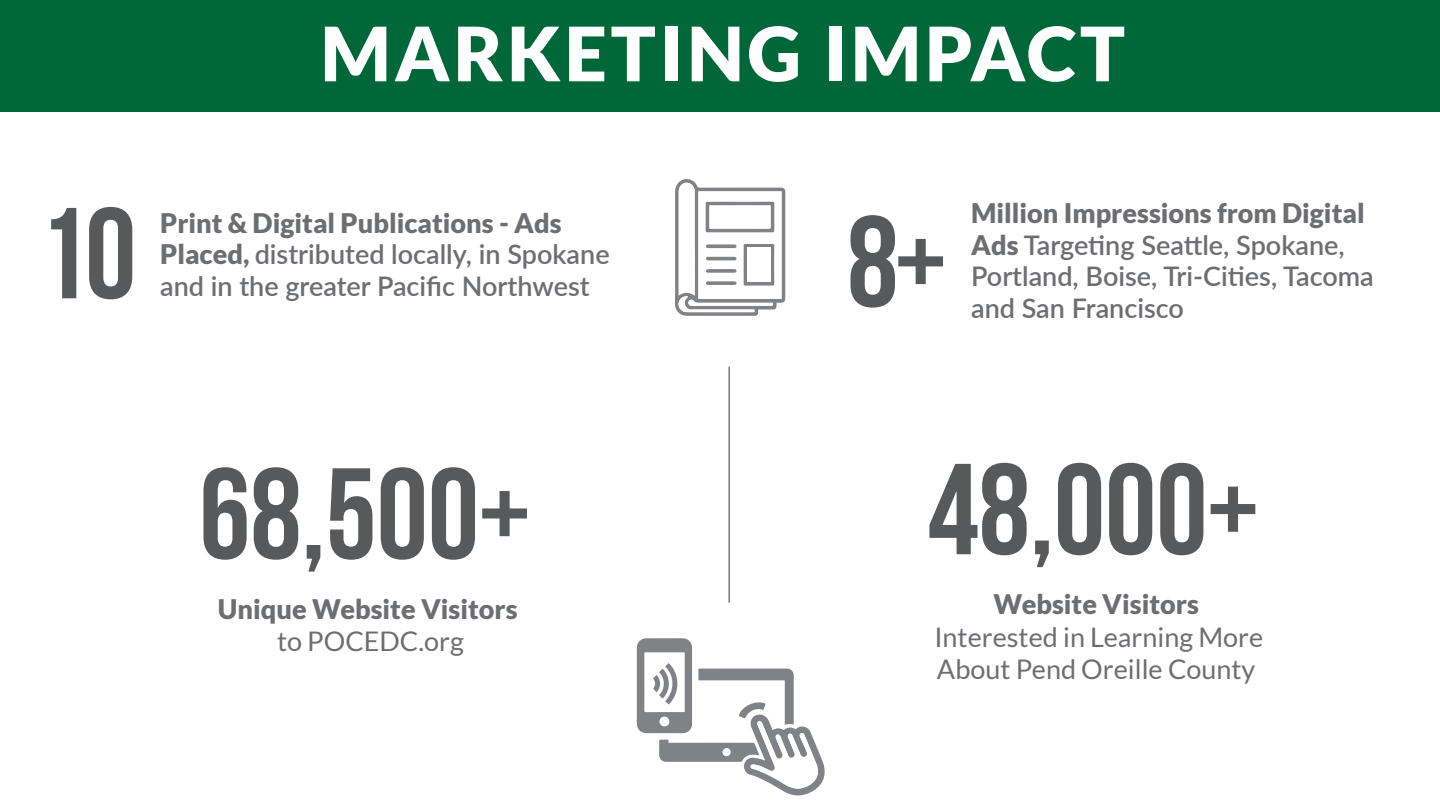
<style>
.page{position:relative;width:1440px;height:810px;background:#fff}
.page>*{position:absolute;margin:0;border:0;box-sizing:border-box;transform-origin:0 0}
.t1{font:129.15px/247.6px "Bebas Neue";color:#58595b}
.t2{font:900 75px "Lato";letter-spacing:.05em;color:#fff}
.t3{font:600 27px/31.5px "Lato";color:#6d6e71}
.t4{font:27px/32.4px "Lato";color:#6d6e71}
.t5{font:900 27px "Lato";color:#6d6e71}
.s1{font-weight:900}
</style>
<div class="page">
<div style="left:0;top:1px;width:1440px;height:111px;background:#006838"></div>
<hr style="left:728px;top:367px;width:2px;height:236px;background:#58595b">
<svg style="left:675px;top:179px;width:110px;height:137px"></svg>
<div style="left:747px;top:248px;width:23px;height:34px;background:#fff"></div>
<svg style="left:637px;top:638px;width:188px;height:158px"></svg>
<h2 class="t2" style="left:320px;top:10px;width:806px">MARKETING IMPACT</h2>
<h1 class="t1" style="left:37px;top:128px;width:101px">10</h1>
<p class="t3" style="left:160px;top:206px;width:451px"><span class="s1">Print &amp; Digital Publications - Ads<br>Placed,</span> distributed locally, in Spokane and in the greater Pacific Northwest</p>
<p class="t3" style="left:971px;top:196px;width:404px"><span class="s1">Million Impressions from Digital<br>Ads</span> Targeting Seattle, Spokane,<br>Portland, Boise, Tri-Cities, Tacoma and San Francisco</p>
<h1 class="t1" style="left:927px;top:137px;width:332px;text-indent:-80px">8+<br>48,000+</h1>
<p class="t5" style="left:993px;top:589px;width:207px">Website Visitors</p>
<p class="t4" style="left:934px;top:620px;width:330px">Interested in Learning More<br>About Pend Oreille County</p>
<h1 class="t1" style="left:199px;top:389px;width:332px">68,500+</h1>
<p class="t5" style="left:218px;top:593px;width:301px">Unique Website Visitors</p>
<p class="t4" style="left:277px;top:625px;width:188px">to POCEDC.org</p>
</div>
